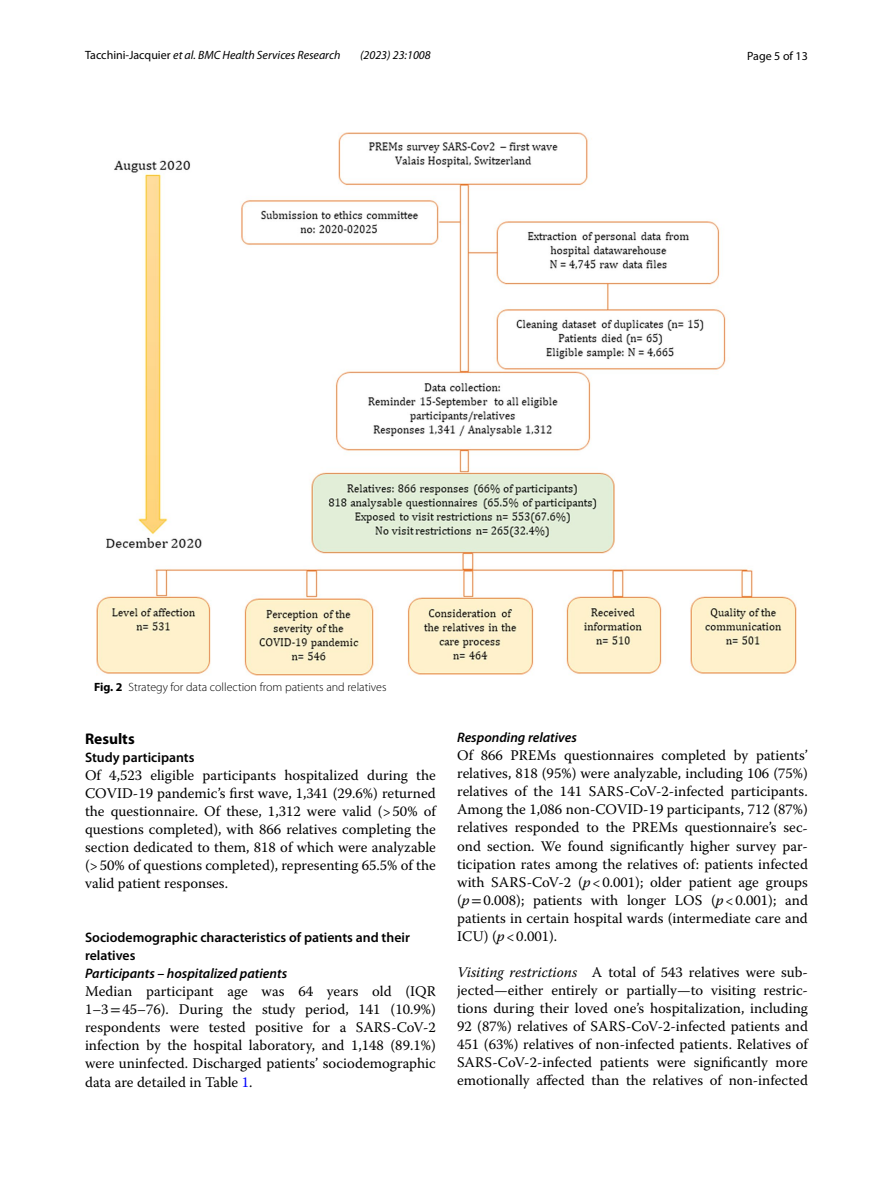
<style>
.page{position:relative;width:893px;height:1187px;background:#fff}
.page>*{position:absolute;margin:0;border:0;box-sizing:border-box;transform-origin:0 0}
.t1{font:700 15.45px "Myriad Pro";color:#000}
.t2{font:14.7px/18px "Warnock Pro";color:#000;text-align:justify}
.t3{font:600 13.8px/18px "Myriad Pro";color:#000}
.t4{font:italic 600 13.8px "Myriad Pro";color:#000}
.t5{font:italic 12px "Myriad Pro";color:#000}
.t6{font:300 12px "Myriad Pro";color:#000}
.t7{font:12px "Myriad Pro";color:#000}
.s1{font-style:normal}
.s2{font-weight:700}
.s3{font-family:"STIX"}
.s4{color:#00f}
.s5{font-style:italic}
</style>
<div class="page">
<img style="left:96px;top:133px;width:701px;height:542px">
<p class="t5" style="left:85px;top:48px;width:257px"><span class="s1">Tacchini‑Jacquier</span> et al. BMC Health Services Research</p>
<p class="t5" style="left:360px;top:48px;width:72px">(2023) 23:1008</p>
<p class="t7" style="left:747px;top:48px;width:62px">Page 5 of 13</p>
<p class="t6" style="left:94px;top:680px;width:294px"><span class="s2">Fig. 2</span> Strategy for data collection from patients and relatives</p>
<p class="t1" style="left:85px;top:728px;width:51px">Results</p>
<p class="t3" style="left:85px;top:747px;width:111px">Study participants</p>
<p class="t2" style="left:85px;top:765px;width:352px">Of 4,523 eligible participants hospitalized during the COVID-19 pandemic’s first wave, 1,341 (29.6%) returned the questionnaire. Of these, 1,312 were valid (&gt;50% of questions completed), with 866 relatives completing the section dedicated to them, 818 of which were analyzable (&gt;50% of questions completed), representing 65.5% of the valid patient responses.</p>
<p class="t3" style="left:85px;top:928px;width:326px">Sociodemographic characteristics of patients and their relatives</p>
<p class="t4" style="left:85px;top:964px;width:204px">Participants – hospitalized patients</p>
<p class="t2" style="left:85px;top:982px;width:352px">Median participant age was 64 years old (IQR 1–3<span class="s3">=</span>45–76). During the study period, 141 (10.9%) respondents were tested positive for a SARS-CoV-2 infection by the hospital laboratory, and 1,148 (89.1%) were uninfected. Discharged patients’ sociodemographic data are detailed in Table <span class="s4">1</span>.</p>
<p class="t4" style="left:457px;top:729px;width:121px">Responding relatives</p>
<p class="t2" style="left:457px;top:746px;width:352px">Of 866 PREMs questionnaires completed by patients’ relatives, 818 (95%) were analyzable, including 106 (75%) relatives of the 141 SARS-CoV-2-infected participants.<br>Among the 1,086 non-COVID-19 participants, 712 (87%) relatives responded to the PREMs questionnaire’s sec&shy;ond section. We found significantly higher survey par&shy;ticipation rates among the relatives of: patients infected with SARS-CoV-2 (<span class="s5">p</span>&lt;0.001); older patient age groups (<span class="s5">p</span><span class="s3">=</span>0.008); patients with longer LOS (<span class="s5">p</span>&lt;0.001); and patients in certain hospital wards (intermediate care and ICU) (<span class="s5">p</span>&lt;0.001).</p>
<p class="t2" style="left:457px;top:963px;width:352px"><span class="s5">Visiting restrictions</span> A total of 543 relatives were sub&shy;jected—either entirely or partially—to visiting restric&shy;tions during their loved one’s hospitalization, including 92 (87%) relatives of SARS-CoV-2-infected patients and 451 (63%) relatives of non-infected patients. Relatives of SARS-CoV-2-infected patients were significantly more emotionally affected than the relatives of non-infected</p>
</div>
